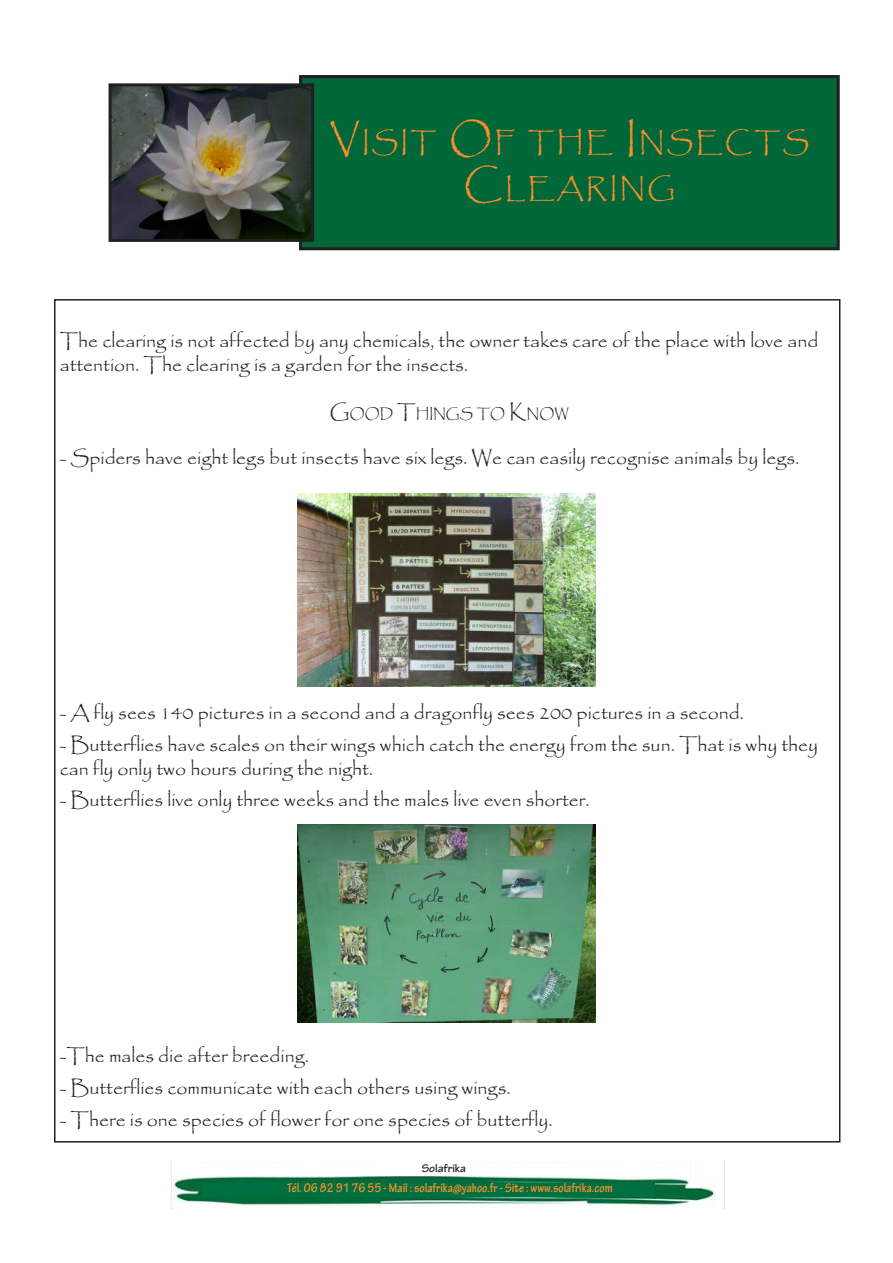
<style>
.page{position:relative;width:893px;height:1263px;background:#fff}
.page>*{position:absolute;margin:0;border:0;box-sizing:border-box;transform-origin:0 0}
.t1{font:27.3px/46.8px "Papyrus";letter-spacing:.085em;color:#fe8d2a;text-align:center}
.t2{font:19.5px/23.4px "Papyrus";color:#231f20}
.t3{font:13.65px "Papyrus";color:#231f20}
.t4{font:700 condensed 13.5px "Tekton Pro";color:#fe8e2a}
.t5{font:700 12px "Tekton Pro";color:#231f20}
.s1{font-size:39px}
.s2{font-size:19.5px}
.s3{font-style:inherit}
</style>
<div class="page">
<div style="left:301px;top:77px;width:537px;height:172px;background:#006838"></div>
<div style="left:299px;top:75px;width:541px;height:175px;border:3px solid #231f20"></div>
<img style="left:172px;top:1162px;width:543px;height:45px">
<div style="left:199px;top:1163px;width:489px;height:13px;background:#fff"></div>
<div style="left:203px;top:1183px;width:452px;height:13px;background:#007040"></div>
<img style="left:113px;top:87px;width:197px;height:151px">
<div style="left:109px;top:83px;width:205px;height:159px;border:3px solid #231f20"></div>
<img style="left:298px;top:493px;width:297px;height:193px">
<img style="left:298px;top:824px;width:297px;height:198px">
<h1 class="t1" style="left:330px;top:118px;width:481px"><span class="s1">V</span>ISIT <span class="s1">O</span>F THE <span class="s1">I</span> NSECTS<br><span class="s1">C</span>LEARING</h1>
<p class="t2" style="left:60px;top:329px;width:760px">The clearing is not affected by any chemicals, the owner takes care of the place with love and attention. The clearing is a garden for the insects.</p>
<p class="t3" style="left:330px;top:405px;width:240px"><span class="s2">G</span>OOD <span class="s2">T</span>HINGS TO <span class="s2">K</span>NOW</p>
<p class="t2" style="left:60px;top:445px;width:741px"><span class="s3">-</span> Spiders have eight legs but insects have six legs. We can easily recognise animals by legs.</p>
<p class="t2" style="left:60px;top:701px;width:685px">- A fly sees 140 pictures in a second and a dragonfly sees 200 pictures in a second.</p>
<p class="t2" style="left:60px;top:733px;width:760px">- Butterflies have scales on their wings which catch the energy from the sun. That is why they can fly only two hours during the night.</p>
<p class="t2" style="left:60px;top:788px;width:531px">- Butterflies live only three weeks and the males live even shorter.</p>
<p class="t2" style="left:60px;top:1043px;width:251px">-The males die after breeding.</p>
<p class="t2" style="left:60px;top:1075px;width:452px">- Butterflies communicate with each others using wings.</p>
<p class="t2" style="left:60px;top:1107px;width:494px">- There is one species of flower for one species of butterfly.</p>
<p class="t5" style="left:422px;top:1161px;width:46px">Solafrika</p>
<p class="t4" style="left:287px;top:1179px;width:327px">Tél. 06 82 91 76 55 - Mail : solafrika@yahoo.fr - Site : www.solafrika.com</p>
</div>
